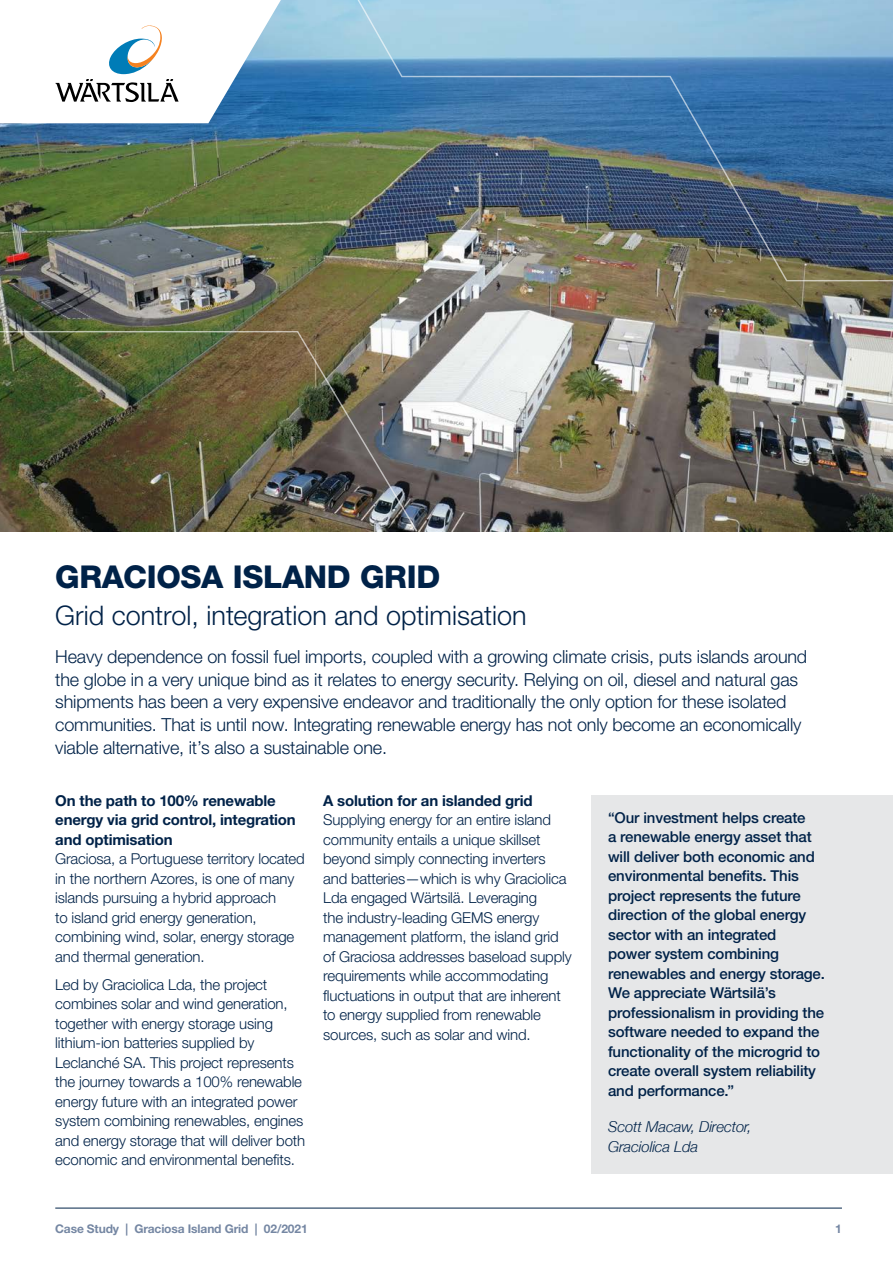
<style>
.page{position:relative;width:893px;height:1263px;background:#fff}
.page>*{position:absolute;margin:0;border:0;box-sizing:border-box;transform-origin:0 0}
.Head_1{font:800 31.5px "Helvetica Neue LTW1 G";letter-spacing:-.01em;color:#002248}
.Head_2{font:300 27px "Helvetica Neue LTW1 G";color:#002248}
.Ingress_12_15{font:300 18px/22.5px "Helvetica Neue LTW1 G";letter-spacing:-.01em;color:#002248}
.t1{font:300 15px/19.5px "Helvetica Neue LTW1 G";letter-spacing:-.01em;color:#002248}
.t2{font:500 15px/19.5px "Helvetica Neue LTW1 G";letter-spacing:-.01em;color:#002248}
.Sub_1_break{font:700 15px/19.5px "Helvetica Neue LTW1 G";letter-spacing:-.01em;color:#002248}
.Sign{font:italic 300 15px/19.5px "Helvetica Neue";letter-spacing:-.01em;color:#002248}
.t3{font:700 12px "Helvetica Neue LTW1 G";letter-spacing:-.01em;color:#7587a3}
</style>
<div class="page">
<img style="left:0;top:0;width:893px;height:531px">
<div style="left:591px;top:795px;width:302px;height:379px;background:#e6e7e8"></div>
<img style="left:347px;top:0;width:546px;height:282px">
<img style="left:0;top:330px;width:419px;height:202px">
<svg style="left:0;top:0;width:291px;height:123px"></svg>
<hr style="left:55px;top:1208px;width:787px;height:1px;background:#002248">
<p class="Head_1" style="left:55px;top:558px;width:386px">GRACIOSA ISLAND GRID</p>
<p class="Head_2" style="left:55px;top:599px;width:473px">Grid control, integration and optimisation</p>
<p class="Ingress_12_15" style="left:55px;top:646px;width:753px">Heavy dependence on fossil fuel imports, coupled with a growing climate crisis, puts islands around the globe in a very unique bind as it relates to energy security. Relying on oil, diesel and natural gas shipments has been a very expensive endeavor and traditionally the only option for these isolated communities. That is until now. Integrating renewable energy has not only become an economically viable alternative, it’s also a sustainable one.</p>
<p class="Sub_1_break" style="left:55px;top:791px;width:242px">On the path to 100% renewable energy via grid control, integration and optimisation</p>
<p class="t1" style="left:55px;top:849px;width:251px">Graciosa, a Portuguese territory located in the northern Azores, is one of many islands pursuing a hybrid approach<br>to island grid energy generation, combining wind, solar, energy storage and thermal generation.</p>
<p class="t1" style="left:55px;top:975px;width:251px">Led by Graciolica Lda, the project combines solar and wind generation, together with energy storage using lithium-ion batteries supplied by Leclanché SA. This project represents the journey towards a 100% renewable energy future with an integrated power system combining renewables, engines and energy storage that will deliver both economic and environmental benefits.</p>
<p class="Sub_1_break" style="left:323px;top:791px;width:211px">A solution for an islanded grid</p>
<p class="t1" style="left:323px;top:810px;width:250px">Supplying energy for an entire island community entails a unique skillset beyond simply connecting inverters and batteries—which is why Graciolica Lda engaged Wärtsilä. Leveraging<br>the industry-leading GEMS energy management platform, the island grid of Graciosa addresses baseload supply requirements while accommodating fluctuations in output that are inherent to energy supplied from renewable sources, such as solar and wind.</p>
<p class="t2" style="left:608px;top:808px;width:218px">“Our investment helps create<br>a renewable energy asset that will deliver both economic and environmental benefits. This project represents the future direction of the global energy sector with an integrated<br>power system combining renewables and energy storage.<br>We appreciate Wärtsilä’s professionalism in providing the software needed to expand the functionality of the microgrid to create overall system reliability and performance.”</p>
<p class="Sign" style="left:608px;top:1117px;width:145px">Scott Macaw, Director,<br>Graciolica Lda</p>
<p class="t3" style="left:55px;top:1222px;width:254px">Case Study | Graciosa Island Grid | 02/2021</p>
<p class="t3" style="left:835px;top:1222px;width:8px">1</p>
</div>
